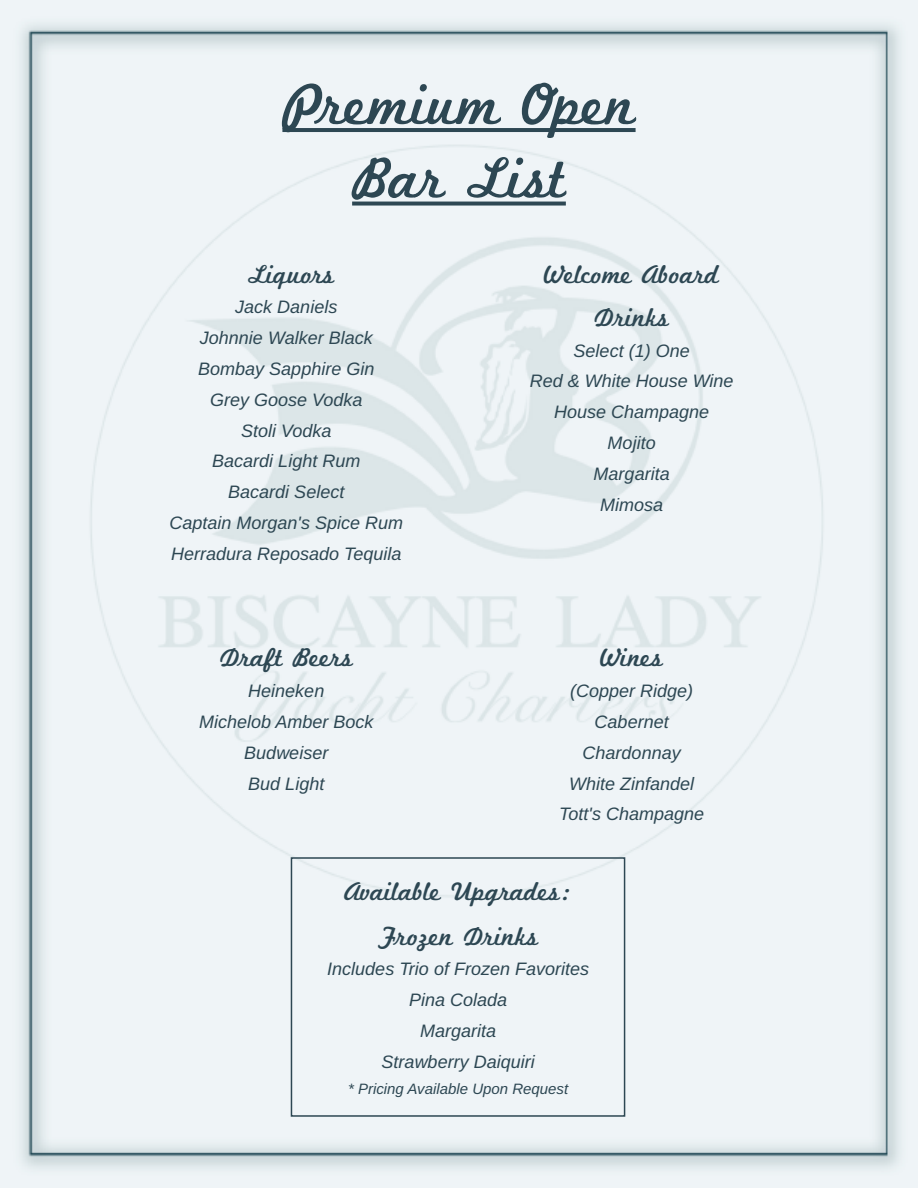
<style>
.page{position:relative;width:918px;height:1188px;background:#fff}
.page>*{position:absolute;margin:0;border:0;box-sizing:border-box;transform-origin:0 0}
.t1{font:60px/73.5px "Marketing Script";color:#2d4753;text-align:center}
.t2{font:27px/43.2px "Marketing Script";color:#2d4753;text-align:center}
.t3{font:italic 18px/30.8px "Liberation Sans";color:#2d4753;text-align:center}
.t4{font:italic 15px "Liberation Sans";color:#2d4753}
</style>
<div class="page">
<img style="left:0;top:0;width:918px;height:1188px">
<hr style="left:282px;top:128px;width:354px;height:4px;background:#2d4753">
<svg style="left:352px;top:202px;width:214px;height:4px"></svg>
<div style="left:291px;top:857px;width:334px;height:260px;border:2px solid #2d4753"></div>
<h1 class="t1" style="left:282px;top:72px;width:355px">Premium Open<br>Bar List</h1>
<h2 class="t2" style="left:248px;top:254px;width:88px">Liquors</h2>
<p class="t3" style="left:170px;top:292px;width:235px">Jack Daniels<br>Johnnie Walker Black<br>Bombay Sapphire Gin<br>Grey Goose Vodka<br>Stoli Vodka<br>Bacardi Light Rum<br>Bacardi Select<br>Captain Morgan's Spice Rum<br>Herradura Reposado Tequila</p>
<h2 class="t2" style="left:220px;top:638px;width:135px">Draft Beers</h2>
<p class="t3" style="left:199px;top:676px;width:176px">Heineken<br>Michelob Amber Bock<br>Budweiser<br>Bud Light</p>
<h2 class="t2" style="left:544px;top:254px;width:176px">Welcome Aboard<br>Drinks</h2>
<p class="t3" style="left:530px;top:335px;width:205px">Select (1) One<br>Red &amp; White House Wine<br>House Champagne<br>Mojito<br>Margarita<br>Mimosa</p>
<h2 class="t2" style="left:600px;top:638px;width:64px">Wines</h2>
<p class="t3" style="left:559px;top:676px;width:146px">(Copper Ridge)<br>Cabernet<br>Chardonnay<br>White Zinfandel<br>Tott's Champagne</p>
<h2 class="t2" style="left:344px;top:871px;width:229px;line-height:44.4px">Available Upgrades:<br>Frozen Drinks</h2>
<p class="t3" style="left:327px;top:954px;width:263px">Includes Trio of Frozen Favorites<br>Pina Colada<br>Margarita<br>Strawberry Daiquiri</p>
<p class="t4" style="left:348px;top:1080px;width:222px">* Pricing Available Upon Request</p>
</div>
